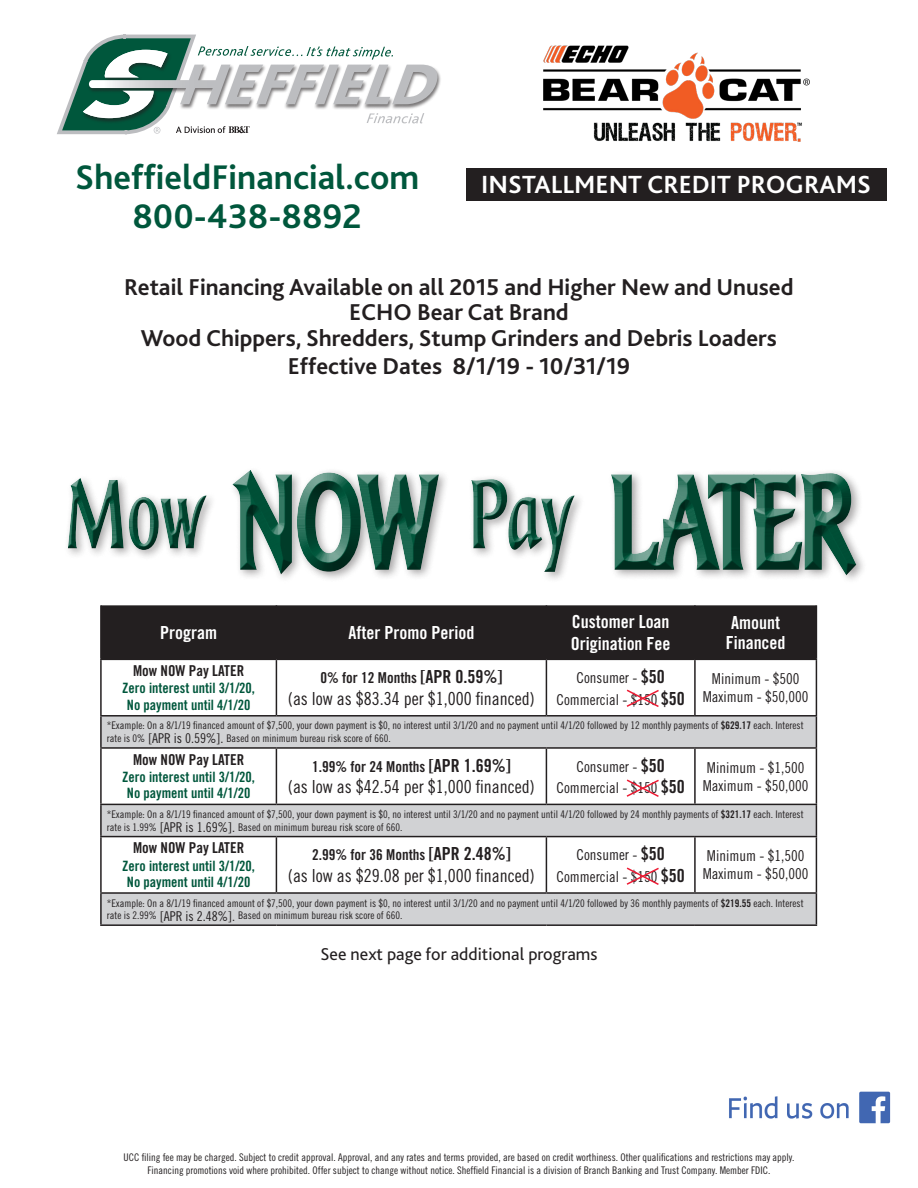
<style>
.page{position:relative;width:918px;height:1188px;background:#fff}
.page>*{position:absolute;margin:0;border:0;box-sizing:border-box;transform-origin:0 0}
.t1{font:134.55px "Champers Plain";color:#00573c;scale:.67 1}
.t2{font:700 35.7px "Bliss 2";color:#00573c}
.t3{font:700 25.95px "Bliss 2";color:#fff}
.t4{font:700 24px "Bliss 2";color:#231f20}
.t5{font:18px "Trade Gothic LT Std Cn 18";color:#231f20}
.t6{font:18px "Trade Gothic LT Std Bd Cn 20";color:#fff}
.t7{font:18px "Bliss 2";color:#231f20}
.t8{font:15px "Trade Gothic LT Std Cn 18";color:#231f20}
.t9{font:15px "Trade Gothic LT Std Bd Cn 20";color:#231f20}
.t10{font:14.25px "Trade Gothic LT Std Bd Cn 20";color:#00573c}
.t11{font:10.5px/12.6px "Trade Gothic LT Std Cn 18";color:#231f20}
.s1{font-size:102.45px}
.s2{font-family:"Trade Gothic LT Std Bd Cn 20";font-size:18px}
.s3{font-size:18px}
.s4{font-family:"Trade Gothic LT Std Bd Cn 20"}
.s5{font-size:13.5px}
</style>
<div class="page">
<img style="left:543px;top:45px;width:267px;height:97px">
<div style="left:466px;top:168px;width:420px;height:33px;background:#231f20"></div>
<div style="left:391px;top:65px;width:50px;height:45px;background:#231f20;opacity:.6"></div>
<svg style="left:57px;top:34px;width:383px;height:101px"></svg>
<div style="left:102px;top:605px;width:714px;height:54px;background:#231f20"></div>
<svg style="left:102px;top:717px;width:714px;height:207px"></svg>
<hr style="left:100px;top:605px;width:2px;height:54px;background:#231f20">
<hr style="left:276px;top:605px;width:1px;height:54px;background:#231f20">
<hr style="left:546px;top:605px;width:1px;height:54px;background:#231f20">
<hr style="left:694px;top:605px;width:2px;height:54px;background:#231f20">
<hr style="left:816px;top:605px;width:1px;height:54px;background:#231f20">
<hr style="left:100px;top:659px;width:176px;height:1px;background:#231f20">
<hr style="left:100px;top:660px;width:2px;height:55px;background:#231f20">
<hr style="left:276px;top:659px;width:270px;height:1px;background:#231f20">
<hr style="left:276px;top:660px;width:1px;height:55px;background:#231f20">
<hr style="left:546px;top:659px;width:149px;height:1px;background:#231f20">
<hr style="left:546px;top:660px;width:1px;height:55px;background:#231f20">
<hr style="left:695px;top:659px;width:122px;height:1px;background:#231f20">
<hr style="left:694px;top:660px;width:2px;height:55px;background:#231f20">
<hr style="left:816px;top:660px;width:1px;height:55px;background:#231f20">
<hr style="left:100px;top:715px;width:176px;height:2px;background:#231f20">
<hr style="left:100px;top:717px;width:2px;height:30px;background:#231f20">
<hr style="left:276px;top:715px;width:270px;height:2px;background:#231f20">
<hr style="left:546px;top:715px;width:149px;height:2px;background:#231f20">
<hr style="left:695px;top:715px;width:122px;height:2px;background:#231f20">
<hr style="left:816px;top:717px;width:1px;height:30px;background:#231f20">
<hr style="left:100px;top:747px;width:176px;height:2px;background:#231f20">
<hr style="left:100px;top:749px;width:2px;height:55px;background:#231f20">
<hr style="left:276px;top:747px;width:270px;height:2px;background:#231f20">
<hr style="left:276px;top:749px;width:1px;height:55px;background:#231f20">
<hr style="left:546px;top:747px;width:149px;height:2px;background:#231f20">
<hr style="left:546px;top:749px;width:1px;height:55px;background:#231f20">
<hr style="left:695px;top:747px;width:122px;height:2px;background:#231f20">
<hr style="left:694px;top:749px;width:2px;height:55px;background:#231f20">
<hr style="left:816px;top:749px;width:1px;height:55px;background:#231f20">
<hr style="left:100px;top:804px;width:176px;height:1px;background:#231f20">
<hr style="left:100px;top:805px;width:2px;height:31px;background:#231f20">
<hr style="left:276px;top:804px;width:270px;height:1px;background:#231f20">
<hr style="left:546px;top:804px;width:149px;height:1px;background:#231f20">
<hr style="left:695px;top:804px;width:122px;height:1px;background:#231f20">
<hr style="left:816px;top:805px;width:1px;height:31px;background:#231f20">
<hr style="left:100px;top:836px;width:176px;height:1px;background:#231f20">
<hr style="left:100px;top:837px;width:2px;height:55px;background:#231f20">
<hr style="left:276px;top:836px;width:270px;height:1px;background:#231f20">
<hr style="left:276px;top:837px;width:1px;height:55px;background:#231f20">
<hr style="left:546px;top:836px;width:149px;height:1px;background:#231f20">
<hr style="left:546px;top:837px;width:1px;height:55px;background:#231f20">
<hr style="left:695px;top:836px;width:122px;height:1px;background:#231f20">
<hr style="left:694px;top:837px;width:2px;height:55px;background:#231f20">
<hr style="left:816px;top:837px;width:1px;height:55px;background:#231f20">
<hr style="left:100px;top:892px;width:176px;height:2px;background:#231f20">
<hr style="left:100px;top:894px;width:2px;height:30px;background:#231f20">
<hr style="left:276px;top:892px;width:270px;height:2px;background:#231f20">
<hr style="left:546px;top:892px;width:149px;height:2px;background:#231f20">
<hr style="left:695px;top:892px;width:122px;height:2px;background:#231f20">
<hr style="left:816px;top:894px;width:1px;height:30px;background:#231f20">
<hr style="left:100px;top:924px;width:176px;height:2px;background:#231f20">
<hr style="left:276px;top:924px;width:270px;height:2px;background:#231f20">
<hr style="left:546px;top:924px;width:149px;height:2px;background:#231f20">
<hr style="left:695px;top:924px;width:122px;height:2px;background:#231f20">
<div style="left:56px;top:463px;width:813px;height:125px;background:#231f20;opacity:.75"></div>
<img style="left:729px;top:1092px;width:162px;height:32px">
<svg style="left:626px;top:689px;width:33px;height:18px"></svg>
<svg style="left:625px;top:778px;width:36px;height:20px"></svg>
<svg style="left:625px;top:866px;width:36px;height:20px"></svg>
<p class="t2" style="left:75px;top:155px;width:346px">SheffieldFinancial.com</p>
<p class="t2" style="left:132px;top:194px;width:231px">800-438-8892</p>
<p class="t3" style="left:481px;top:168px;width:391px">INSTALLMENT CREDIT PROGRAMS</p>
<p class="t4" style="left:124px;top:272px;width:671px">Retail Financing Available on all 2015 and Higher New and Unused</p>
<p class="t4" style="left:349px;top:297px;width:221px">ECHO Bear Cat Brand</p>
<p class="t4" style="left:141px;top:323px;width:638px">Wood Chippers, Shredders, Stump Grinders and Debris Loaders</p>
<p class="t4" style="left:288px;top:351px;width:344px">Effective Dates 8/1/19 - 10/31/19</p>
<h1 class="t1" style="left:65px;top:442px;width:1177px"><span class="s1">Mow</span> NOW <span class="s1">Pay</span> LATER</h1>
<p class="t6" style="left:160px;top:622px;width:58px">Program</p>
<p class="t6" style="left:348px;top:622px;width:127px">After Promo Period</p>
<p class="t6" style="left:572px;top:611px;width:99px">Customer Loan</p>
<p class="t6" style="left:571px;top:632px;width:101px">Origination Fee</p>
<p class="t6" style="left:731px;top:612px;width:50px">Amount</p>
<p class="t6" style="left:726px;top:631px;width:61px">Financed</p>
<p class="t9" style="left:133px;top:662px;width:113px">Mow NOW Pay LATER</p>
<p class="t10" style="left:122px;top:680px;width:134px">Zero interest until 3/1/20,</p>
<p class="t10" style="left:127px;top:696px;width:125px">No payment until 4/1/20</p>
<p class="t8" style="left:577px;top:669px;width:90px">Consumer - <span class="s2">$50</span></p>
<p class="t8" style="left:557px;top:691px;width:130px">Commercial - $150 <span class="s2">$50</span></p>
<p class="t9" style="left:320px;top:669px;width:183px">0% for 12 Months <span class="s3">[APR 0.59%]</span></p>
<p class="t5" style="left:288px;top:688px;width:248px">(as low as $83.34 per $1,000 financed)</p>
<p class="t8" style="left:712px;top:670px;width:89px">Minimum - $500</p>
<p class="t8" style="left:703px;top:688px;width:107px">Maximum - $50,000</p>
<p class="t11" style="left:107px;top:719px;width:698px">*Example: On a 8/1/19 financed amount of $7,500, your down payment is $0, no interest until 3/1/20 and no payment until 4/1/20 followed by 12 monthly payments of <span class="s4">$629.17</span> each. Interest rate is 0% <span class="s5">[APR is 0.59%].</span> Based on minimum bureau risk score of 660.</p>
<p class="t9" style="left:133px;top:750px;width:113px">Mow NOW Pay LATER</p>
<p class="t10" style="left:122px;top:768px;width:134px">Zero interest until 3/1/20,</p>
<p class="t10" style="left:127px;top:785px;width:125px">No payment until 4/1/20</p>
<p class="t8" style="left:577px;top:758px;width:90px">Consumer - <span class="s2">$50</span></p>
<p class="t8" style="left:557px;top:779px;width:130px">Commercial - $150 <span class="s2">$50</span></p>
<p class="t9" style="left:312px;top:757px;width:200px">1.99% for 24 Months <span class="s3">[APR 1.69%]</span></p>
<p class="t5" style="left:288px;top:776px;width:248px">(as low as $42.54 per $1,000 financed)</p>
<p class="t8" style="left:707px;top:758px;width:99px">Minimum - $1,500</p>
<p class="t8" style="left:703px;top:776px;width:107px">Maximum - $50,000</p>
<p class="t11" style="left:107px;top:808px;width:698px">*Example: On a 8/1/19 financed amount of $7,500, your down payment is $0, no interest until 3/1/20 and no payment until 4/1/20 followed by 24 monthly payments of <span class="s4">$321.17</span> each. Interest rate is 1.99% <span class="s5">[APR is 1.69%].</span> Based on minimum bureau risk score of 660.</p>
<p class="t9" style="left:133px;top:839px;width:113px">Mow NOW Pay LATER</p>
<p class="t10" style="left:122px;top:857px;width:134px">Zero interest until 3/1/20,</p>
<p class="t10" style="left:127px;top:873px;width:125px">No payment until 4/1/20</p>
<p class="t8" style="left:577px;top:846px;width:90px">Consumer - <span class="s2">$50</span></p>
<p class="t8" style="left:557px;top:868px;width:130px">Commercial - $150 <span class="s2">$50</span></p>
<p class="t9" style="left:312px;top:846px;width:200px">2.99% for 36 Months <span class="s3">[APR 2.48%]</span></p>
<p class="t5" style="left:288px;top:865px;width:248px">(as low as $29.08 per $1,000 financed)</p>
<p class="t8" style="left:707px;top:847px;width:99px">Minimum - $1,500</p>
<p class="t8" style="left:703px;top:865px;width:107px">Maximum - $50,000</p>
<p class="t11" style="left:107px;top:896px;width:698px">*Example: On a 8/1/19 financed amount of $7,500, your down payment is $0, no interest until 3/1/20 and no payment until 4/1/20 followed by 36 monthly payments of <span class="s4">$219.55</span> each. Interest rate is 2.99% <span class="s5">[APR is 2.48%].</span> Based on minimum bureau risk score of 660.</p>
<p class="t7" style="left:320px;top:942px;width:279px">See next page for additional programs</p>
<p class="t11" style="left:124px;top:1151px;width:672px">UCC filing fee may be charged. Subject to credit approval. Approval, and any rates and terms provided, are based on credit worthiness. Other qualifications and restrictions may apply.</p>
<p class="t11" style="left:148px;top:1164px;width:624px">Financing promotions void where prohibited. Offer subject to change without notice. Sheffield Financial is a division of Branch Banking and Trust Company. Member FDIC.</p>
</div>
